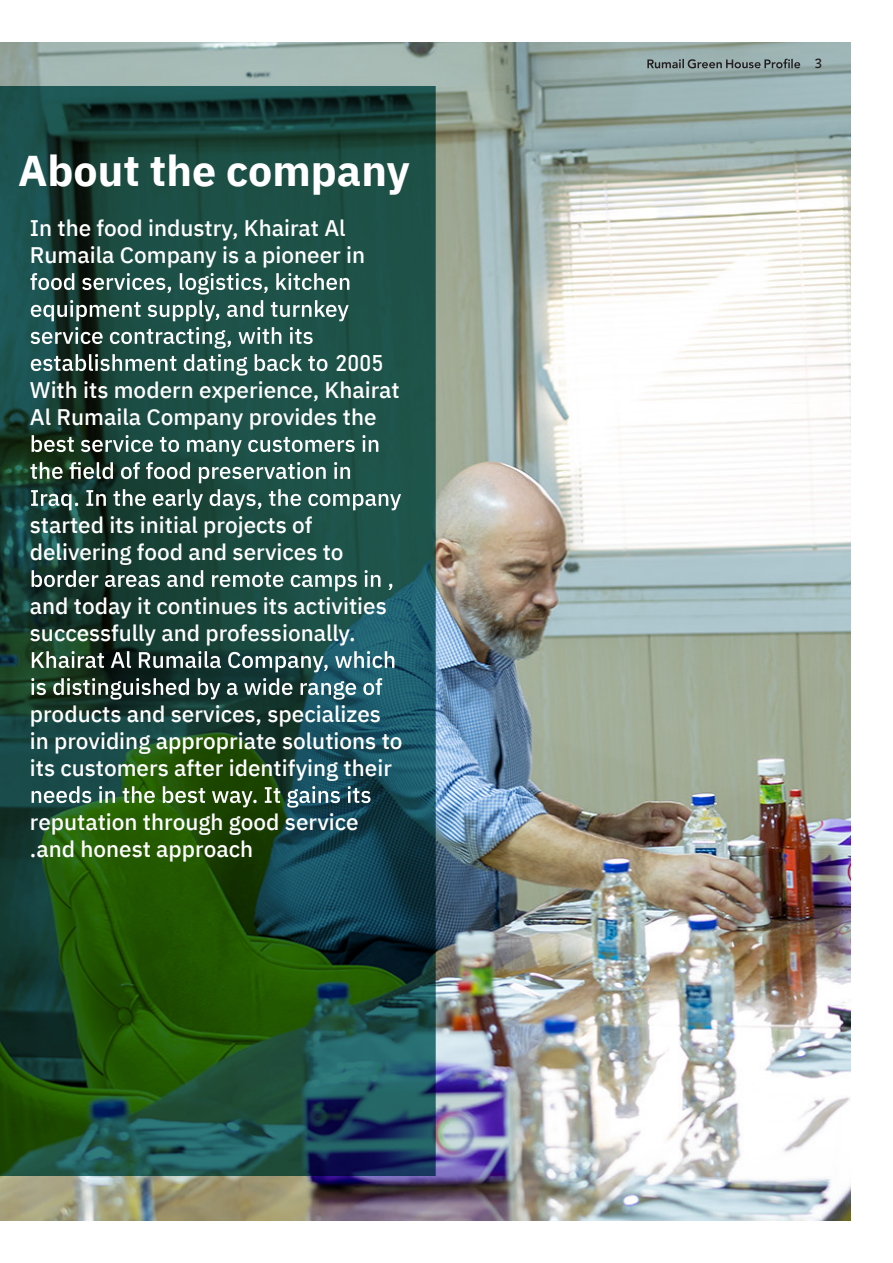
<style>
.page{position:relative;width:893px;height:1263px;background:#fff}
.page>*{position:absolute;margin:0;border:0;box-sizing:border-box;transform-origin:0 0}
.t1{font:700 42.9px "IBM Plex Sans Arabic";color:#fff}
.t2{font:500 22.5px/27px "IBM Plex Sans Arabic";color:#fff}
.t3{font:22.5px "Bahnschrift";color:#fff}
.t4{font:13.5px "Cascadia Code";color:#231f20}
</style>
<div class="page">
<img style="left:0;top:43px;width:850px;height:1177px">
<svg style="left:0;top:87px;width:434px;height:1089px;background:#1a4a37"></svg>
<svg style="left:647px;top:57px;width:153px;height:11px;background:#798888"></svg>
<svg style="left:30px;top:273px;width:319px;height:48px;background:#4d726b"></svg>
<svg style="left:31px;top:327px;width:296px;height:49px;background:#4b7069"></svg>
<svg style="left:32px;top:435px;width:346px;height:21px;background:#507268"></svg>
<svg style="left:30px;top:462px;width:320px;height:21px"></svg>
<svg style="left:31px;top:489px;width:370px;height:21px;background:#50736a"></svg>
<svg style="left:32px;top:570px;width:360px;height:21px;background:#4f6f68"></svg>
<svg style="left:32px;top:651px;width:362px;height:21px"></svg>
<svg style="left:31px;top:678px;width:351px;height:22px;background:#4d6764"></svg>
<img style="left:32px;top:786px;width:339px;height:22px">
<h1 class="t1" style="left:18px;top:146px;width:393px">About the company</h1>
<p class="t2" style="left:30px;top:215px;width:337px">In the food industry, Khairat Al<br>Rumaila Company is a pioneer in</p>
<p class="t3" style="left:336px;top:346px;width:50px">2005</p>
<p class="t2" style="left:30px;top:377px;width:371px">With its modern experience, Khairat<br>Al Rumaila Company provides the</p>
<p class="t2" style="left:30px;top:512px;width:315px">started its initial projects of delivering food and services to</p>
<p class="t2" style="left:30px;top:593px;width:358px">and today it continues its activities successfully and professionally.</p>
<p class="t2" style="left:30px;top:701px;width:374px">products and services, specializes in providing appropriate solutions to its customers after identifying their</p>
<p class="t2" style="left:30px;top:809px;width:330px">reputation through good service .and honest approach</p>
<p class="t4" style="left:814px;top:53px;width:9px">3</p>
</div>
